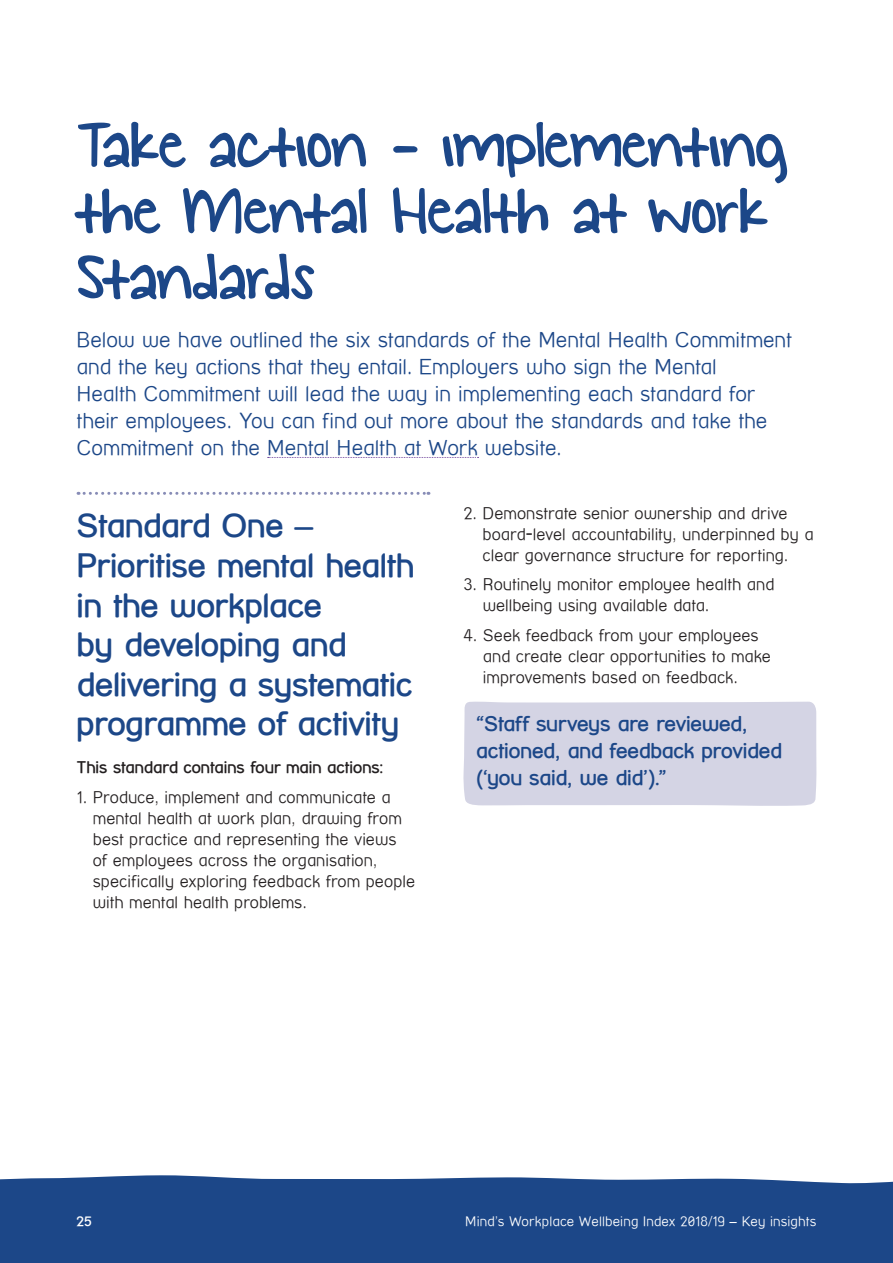
<style>
.page{position:relative;width:893px;height:1263px;background:#fff}
.page>*{position:absolute;margin:0;border:0;box-sizing:border-box;transform-origin:0 0}
.t1{font:72px/66px "KG Small Town Southern Girl";letter-spacing:-.01em;color:#1c4788}
.t2{font:700 33px/39.6px "Street Corner";letter-spacing:-.005em;color:#1c4788}
.t3{font:100 21px/27px "Street Corner";letter-spacing:-.005em;color:#1c4788}
.t4{font:700 21px/27px "Street Corner";letter-spacing:-.005em;color:#1c4788}
.t5{font:100 16.5px/21px "Street Corner";color:#231f20}
.t6{font:700 16.5px "Street Corner";color:#231f20}
.t7{font:100 13.5px "Street Corner";letter-spacing:.005em;color:#fff}
.t8{font:700 13.5px "Street Corner";color:#fff}
</style>
<div class="page">
<div style="left:0;top:1175px;width:893px;height:88px;background:#1c4788"></div>
<div style="left:463px;top:701px;width:353px;height:105px;background:#d4d4e4"></div>
<svg style="left:268px;top:457px;width:211px;height:1px"></svg>
<svg style="left:78px;top:492px;width:351px;height:3px"></svg>
<h1 class="t1" style="left:77px;top:116px;width:712px">Take action - implementing the Mental Health at work<br>Standards</h1>
<p class="t3" style="left:77px;top:326px;width:717px">Below we have outlined the six standards of the Mental Health Commitment and the key actions that they entail. Employers who sign the Mental<br>Health Commitment will lead the way in implementing each standard for their employees. You can find out more about the standards and take the Commitment on the Mental Health at Work website.</p>
<h2 class="t2" style="left:77px;top:506px;width:339px">Standard One –<br>Prioritise mental health in the workplace<br>by developing and delivering a systematic programme of activity</h2>
<p class="t6" style="left:77px;top:758px;width:308px">This standard contains four main actions:</p>
<p class="t5" style="left:93px;top:786px;width:324px;text-indent:-16px">1. Produce, implement and communicate a mental health at work plan, drawing from best practice and representing the views<br>of employees across the organisation, specifically exploring feedback from people with mental health problems.</p>
<p class="t5" style="left:483px;top:502px;width:333px;text-indent:-19px">2. Demonstrate senior ownership and drive board-level accountability, underpinned by a clear governance structure for reporting.</p>
<p class="t5" style="left:483px;top:574px;width:293px;text-indent:-19px">3. Routinely monitor employee health and wellbeing using available data.</p>
<p class="t5" style="left:483px;top:624px;width:290px;text-indent:-19px">4. Seek feedback from your employees and create clear opportunities to make improvements based on feedback.</p>
<p class="t4" style="left:476px;top:710px;width:307px">“Staff surveys are reviewed, actioned, and feedback provided (‘you said, we did’).”</p>
<p class="t8" style="left:77px;top:1213px;width:17px">25</p>
<p class="t7" style="left:465px;top:1213px;width:353px">Mind’s Workplace Wellbeing Index 2018/19 – Key insights</p>
</div>
